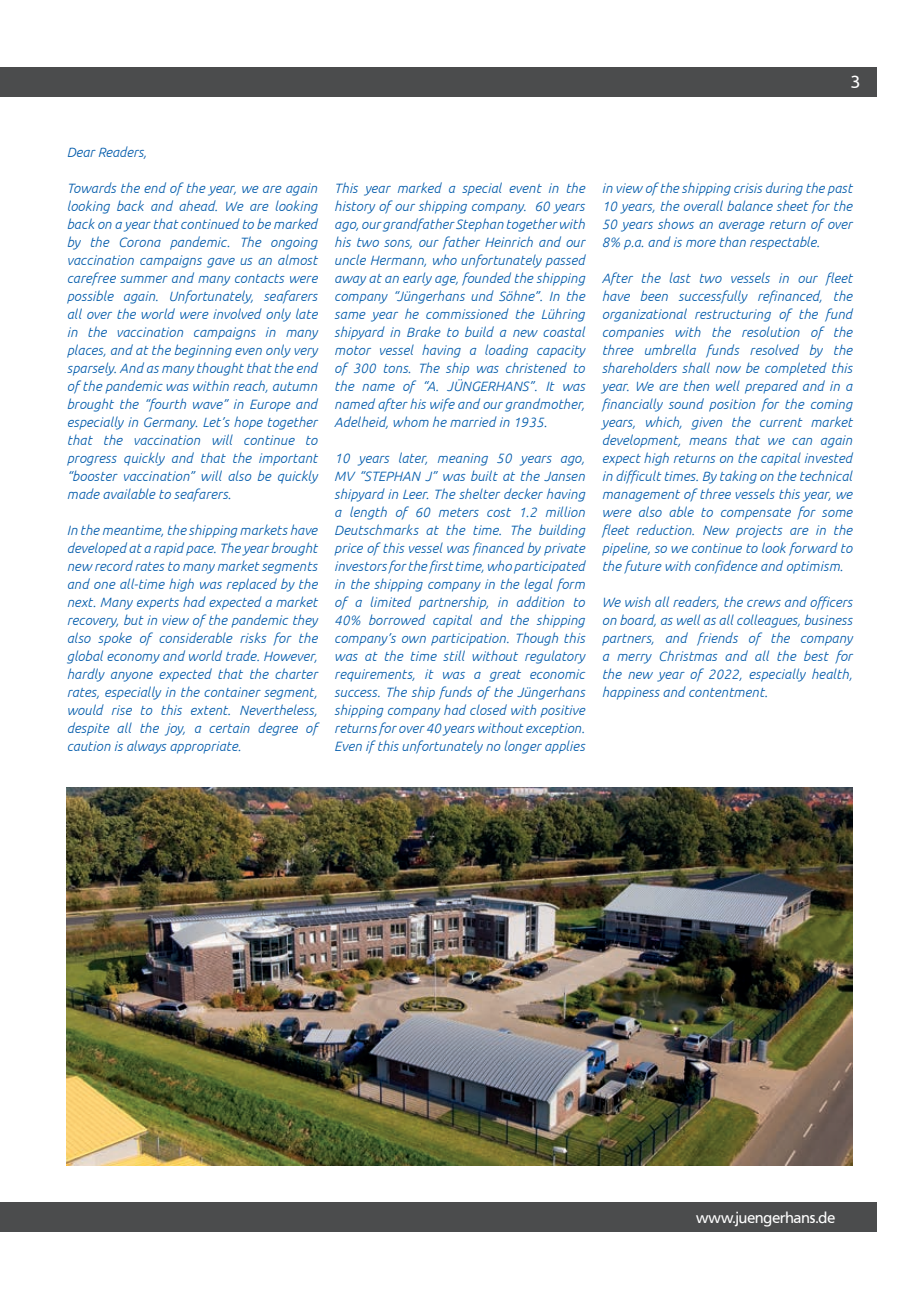
<style>
.page{position:relative;width:919px;height:1289px;background:#fff}
.page>*{position:absolute;margin:0;border:0;box-sizing:border-box;transform-origin:0 0}
.t1{font:18px "Ubuntu";color:#fff}
.t2{font:15px "Frutiger VR";color:#fff}
.t3{font:italic 300 13.5px/18px "Ubuntu";letter-spacing:.01em;color:#015aaa;text-align:justify}
</style>
<div class="page">
<img style="left:67px;top:787px;width:785px;height:378px">
<div style="left:0;top:1202px;width:13px;height:30px;background:#4b4c4d"></div>
<div style="left:13px;top:1202px;width:863px;height:30px;background:#4b4c4d"></div>
<div style="left:0;top:67px;width:13px;height:30px;background:#4b4c4d"></div>
<div style="left:13px;top:67px;width:863px;height:30px;background:#4b4c4d"></div>
<h1 class="t1" style="left:850px;top:70px;width:12px">3</h1>
<p class="t3" style="left:67px;top:143px;width:81px">Dear Readers,</p>
<p class="t3" style="left:67px;top:179px;width:252px">Towards the end of the year, we are again looking back and ahead. We are looking back on a year that continued to be marked by the Corona pandemic. The ongoing vaccination campaigns gave us an almost carefree summer and many contacts were possible again. Unfortunately, seafarers all over the world were involved only late in the vaccination campaigns in many places, and at the beginning even only very sparsely. And as many thought that the end of the pandemic was within reach, autumn brought the “fourth wave” in Europe and especially in Germany. Let’s hope together that the vaccination will continue to progress quickly and that the important “booster vaccination” will also be quickly made available to seafarers.</p>
<p class="t3" style="left:67px;top:521px;width:252px">In the meantime, the shipping markets have developed at a rapid pace. The year brought new record rates to many market segments and one all-time high was replaced by the next. Many experts had expected a market recovery, but in view of the pandemic they also spoke of considerable risks for the global economy and world trade. However, hardly anyone expected that the charter rates, especially in the container segment, would rise to this extent. Nevertheless, despite all the joy, a certain degree of caution is always appropriate.</p>
<p class="t3" style="left:334px;top:178px;width:252px">This year marked a special event in the history of our shipping company. 60 years ago, our grandfather Stephan together with his two sons, our father Heinrich and our uncle Hermann, who unfortunately passed away at an early age, founded the shipping company “Jüngerhans und Söhne”. In the same year he commissioned the Lühring shipyard in Brake to build a new coastal motor vessel having a loading capacity of 300 tons. The ship was christened to the name of “A. JÜNGERHANS”. It was named after his wife and our grandmother, Adelheid, whom he married in 1935.</p>
<p class="t3" style="left:334px;top:448px;width:252px">10 years later, meaning 50 years ago, MV “STEPHAN J” was built at the Jansen shipyard in Leer. The shelter decker having a length of 60 meters cost 1.2 million Deutschmarks at the time. The building price of this vessel was financed by private investors for the first time, who participated in the shipping company in the legal form of a limited partnership, in addition to 40% borrowed capital and the shipping company’s own participation. Though this was at the time still without regulatory requirements, it was a great economic success. The ship funds of the Jüngerhans shipping company had closed with positive returns for over 40 years without exception.<br>Even if this unfortunately no longer applies</p>
<p class="t3" style="left:601px;top:178px;width:252px">in view of the shipping crisis during the past 10 years, the overall balance sheet for the 50 years shows an average return of over 8% p.a. and is more than respectable.</p>
<p class="t3" style="left:601px;top:268px;width:252px">After the last two vessels in our fleet have been successfully refinanced, the organizational restructuring of the fund companies with the resolution of the three umbrella funds resolved by the shareholders shall now be completed this year. We are then well prepared and in a financially sound position for the coming years, which, given the current market development, means that we can again expect high returns on the capital invested in difficult times. By taking on the technical management of three vessels this year, we were also able to compensate for some fleet reduction. New projects are in the pipeline, so we continue to look forward to the future with confidence and optimism.</p>
<p class="t3" style="left:601px;top:592px;width:252px">We wish all readers, the crews and officers on board, as well as all colleagues, business partners, and friends of the company a merry Christmas and all the best for the new year of 2022, especially health, happiness and contentment.</p>
<p class="t2" style="left:696px;top:1208px;width:140px">www.juengerhans.de</p>
</div>
